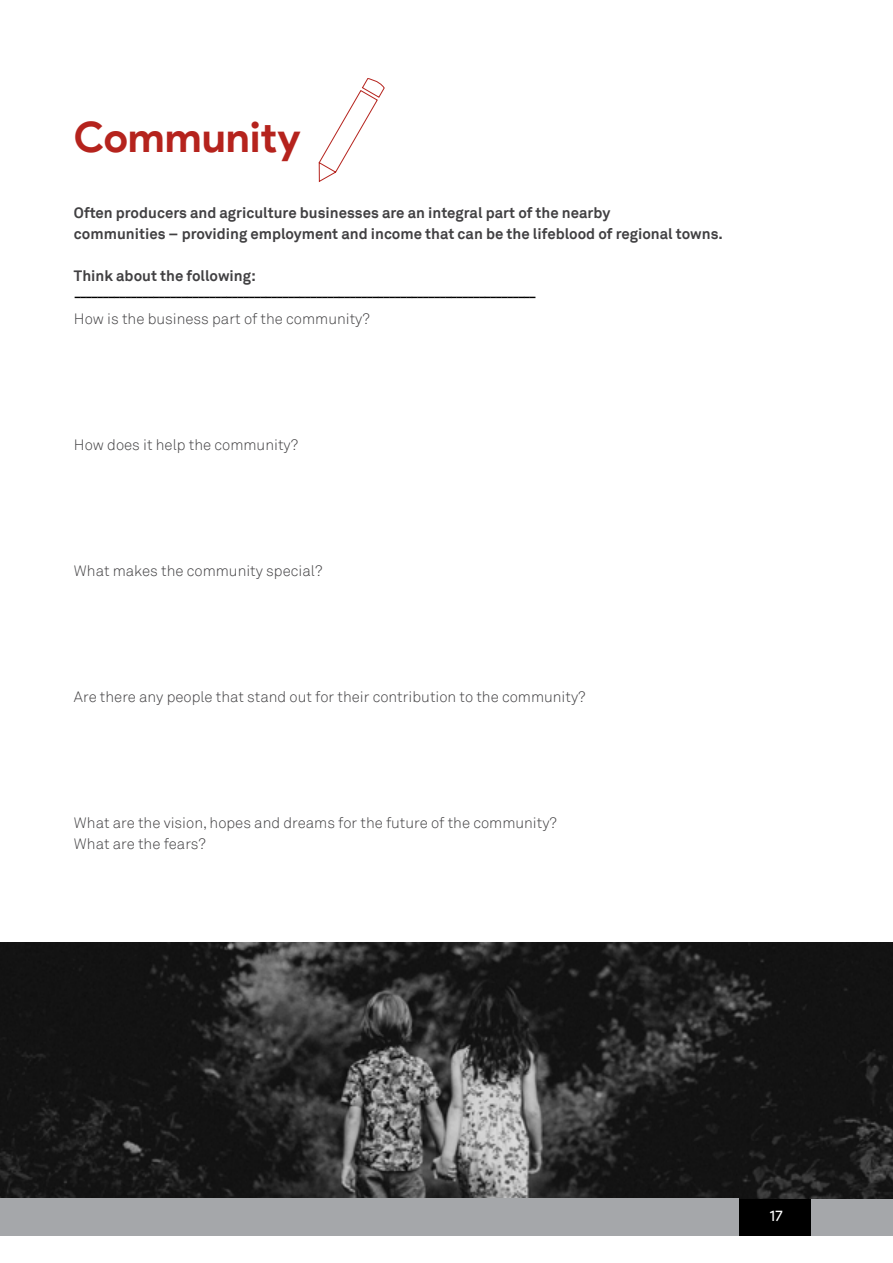
<style>
.page{position:relative;width:893px;height:1263px;background:#fff}
.page>*{position:absolute;margin:0;border:0;box-sizing:border-box;transform-origin:0 0}
.t1{font:700 42px "Product Sans";color:#b5231d}
.t2{font:18px "Product Sans";color:#000}
.t3{font:300 15px/21px "Akkurat TT";color:#414042}
.t4{font:700 15px/21px "Akkurat TT";color:#414042}
.t5{font:15px "Product Sans";color:#fff}
</style>
<div class="page">
<div style="left:738px;top:1196px;width:74px;height:39px;background:#000"></div>
<div style="left:811px;top:1196px;width:82px;height:39px;background:#a5a7aa"></div>
<img style="left:0;top:943px;width:893px;height:255px">
<svg style="left:318px;top:79px;width:67px;height:103px"></svg>
<div style="left:0;top:1198px;width:738px;height:37px;background:#a5a7aa"></div>
<h1 class="t1" style="left:74px;top:111px;width:228px">Community</h1>
<p class="t4" style="left:74px;top:202px;width:650px">Often producers and agriculture businesses are an integral part of the nearby<br>communities – providing employment and income that can be the lifeblood of regional towns.</p>
<p class="t4" style="left:74px;top:265px;width:183px">Think about the following:</p>
<p class="t2" style="left:74px;top:287px;width:464px">----------------------------------------------------------------------------------</p>
<p class="t3" style="left:74px;top:308px;width:297px">How is the business part of the community?</p>
<p class="t3" style="left:74px;top:434px;width:226px">How does it help the community?</p>
<p class="t3" style="left:74px;top:560px;width:250px">What makes the community special?</p>
<p class="t3" style="left:74px;top:686px;width:513px">Are there any people that stand out for their contribution to the community?</p>
<p class="t3" style="left:74px;top:812px;width:484px">What are the vision, hopes and dreams for the future of the community?<br>What are the fears?</p>
<p class="t5" style="left:769px;top:1207px;width:15px">17</p>
</div>
